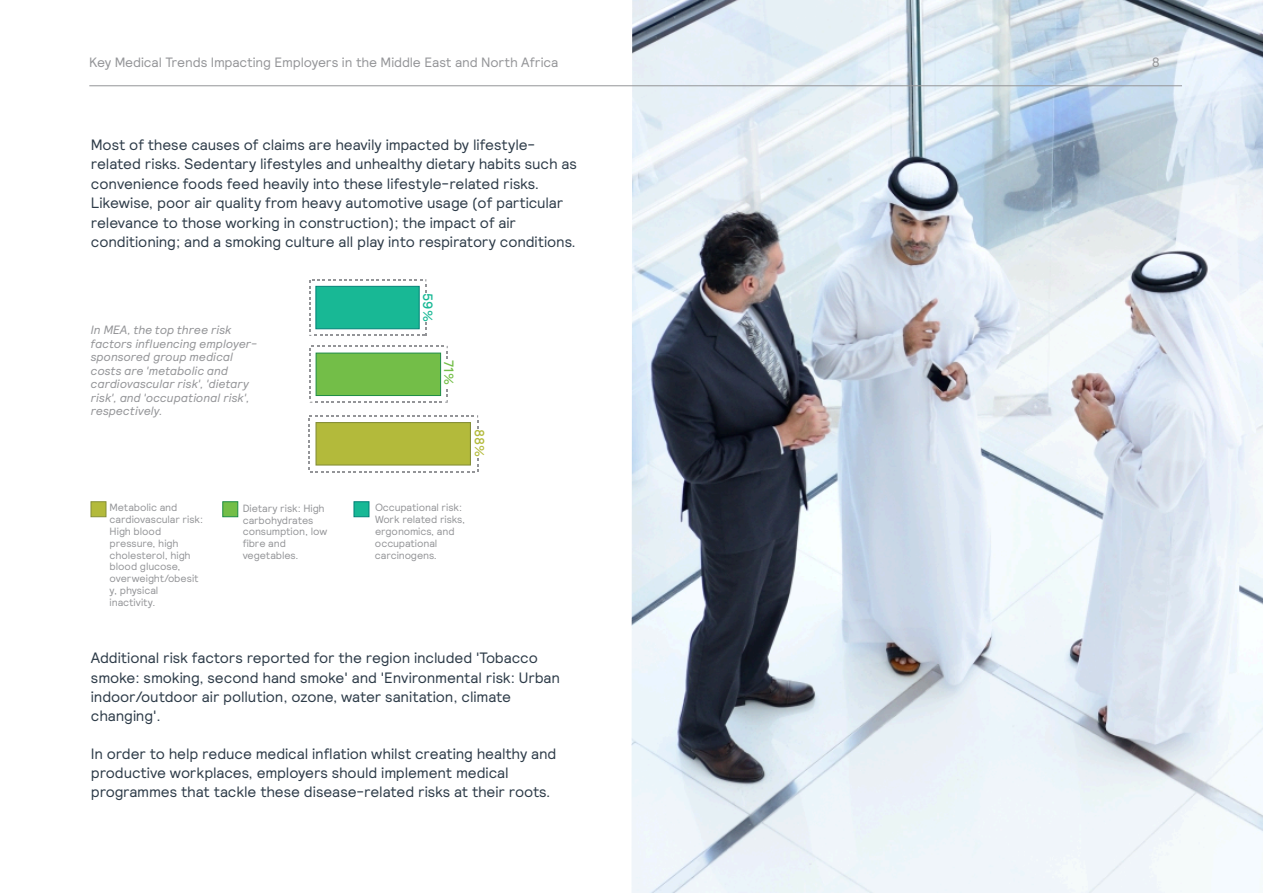
<style>
.page{position:relative;width:1263px;height:893px;background:#fff}
.page>*{position:absolute;margin:0;border:0;box-sizing:border-box;transform-origin:0 0}
.t1{font:15px/19.4px "Relative";letter-spacing:-.01em;color:#2d3b48}
.t2{font:13.5px "Relative";letter-spacing:-.01em;color:#949598}
.t3{font:500 13.5px "Relative";color:#18b895}
.t4{font:500 13.5px "Relative";color:#73be48}
.t5{font:500 13.5px "Relative";color:#b3ba3b}
.t6{font:italic 12px/13.5px "Relative";letter-spacing:-.015em;color:#949598}
.t7{font:10.5px/11.9px "Relative";letter-spacing:-.01em;color:#949598}
</style>
<div class="page">
<svg style="left:309px;top:415px;width:169px;height:57px"></svg>
<svg style="left:310px;top:346px;width:138px;height:57px"></svg>
<svg style="left:309px;top:279px;width:117px;height:57px"></svg>
<svg style="left:90px;top:501px;width:17px;height:16px"></svg>
<svg style="left:222px;top:501px;width:17px;height:16px"></svg>
<svg style="left:353px;top:501px;width:17px;height:16px"></svg>
<img style="left:631px;top:0;width:632px;height:893px">
<hr style="left:89px;top:85px;width:1093px;height:1px;background:#949598">
<p class="t2" style="left:89px;top:57px;width:471px">Key Medical Trends Impacting Employers in the Middle East and North Africa</p>
<p class="t2" style="left:1152px;top:57px;width:10px">8</p>
<p class="t1" style="left:91px;top:136px;width:488px">Most of these causes of claims are heavily impacted by lifestyle&shy;related risks. Sedentary lifestyles and unhealthy dietary habits such as convenience foods feed heavily into these lifestyle-related risks.<br>Likewise, poor air quality from heavy automotive usage (of particular relevance to those working in construction); the impact of air conditioning; and a smoking culture all play into respiratory conditions.</p>
<p class="t6" style="left:91px;top:325px;width:168px">In MEA, the top three risk factors influencing employer&shy;sponsored group medical costs are 'metabolic and cardiovascular risk', 'dietary risk', and 'occupational risk', respectively.</p>
<p class="t3" style="left:432px;top:293px;width:30px;rotate:90deg">59%</p>
<p class="t4" style="left:454px;top:360px;width:26px;rotate:90deg">71%</p>
<p class="t5" style="left:484px;top:429px;width:29px;rotate:90deg">88%</p>
<p class="t7" style="left:110px;top:503px;width:95px">Metabolic and cardiovascular risk:<br>High blood pressure, high cholesterol, high blood glucose, overweight/obesit y, physical inactivity.</p>
<p class="t7" style="left:243px;top:503px;width:86px">Dietary risk: High carbohydrates consumption, low fibre and vegetables.</p>
<p class="t7" style="left:375px;top:503px;width:92px">Occupational risk:<br>Work related risks, ergonomics, and occupational carcinogens.</p>
<p class="t1" style="left:91px;top:650px;width:470px">Additional risk factors reported for the region included 'Tobacco smoke: smoking, second hand smoke' and 'Environmental risk: Urban indoor/outdoor air pollution, ozone, water sanitation, climate changing'.</p>
<p class="t1" style="left:91px;top:745px;width:467px">In order to help reduce medical inflation whilst creating healthy and productive workplaces, employers should implement medical programmes that tackle these disease-related risks at their roots.</p>
</div>
